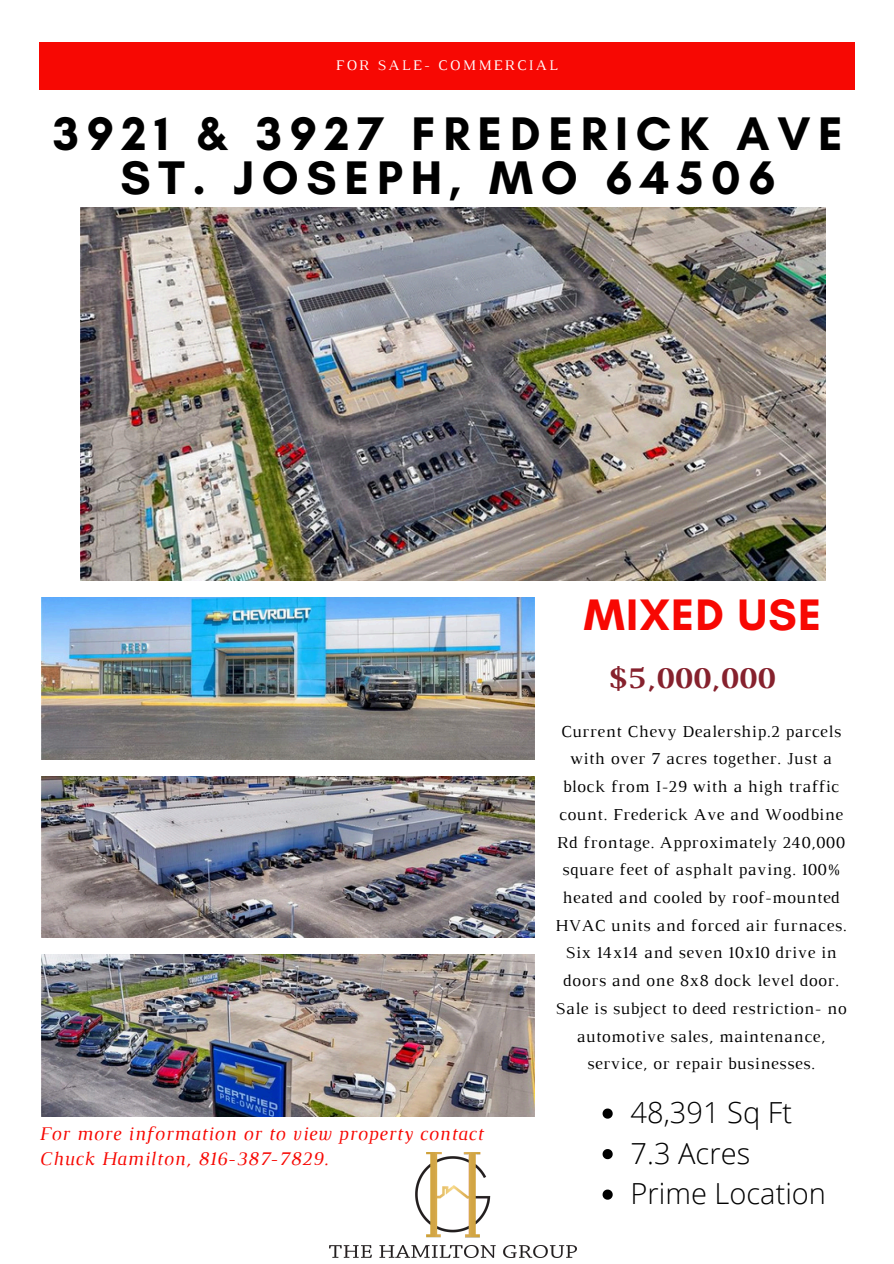
<style>
.page{position:relative;width:894px;height:1264px;background:#fff}
.page>*{position:absolute;margin:0;border:0;box-sizing:border-box;transform-origin:0 0}
.t1{font:700 48px/43.8px "Glacial Indifference";letter-spacing:.16em;color:#000;text-align:center}
.t2{font:700 44.85px "Glacial Indifference";letter-spacing:.03em;color:#f70803}
.t3{font:700 30.6px "Luthier";letter-spacing:.03em;color:#86212d}
.t4{font:300 28.95px "Open Sans";color:#000}
.t5{font:italic 19.65px/24.6px "Luthier";letter-spacing:.03em;color:#f70803}
.t6{font:17.1px/27.8px "Luthier";letter-spacing:.03em;color:#000;text-align:center}
.t7{font:15px "Luthier";letter-spacing:.14em;color:#fff}
</style>
<div class="page">
<div style="left:39px;top:43px;width:815px;height:47px;background:#f70803"></div>
<img style="left:42px;top:597px;width:492px;height:162px">
<img style="left:42px;top:776px;width:492px;height:161px">
<img style="left:42px;top:954px;width:492px;height:162px">
<img style="left:80px;top:207px;width:745px;height:373px">
<img style="left:329px;top:1152px;width:247px;height:104px">
<svg style="left:602px;top:1108px;width:10px;height:10px"></svg>
<svg style="left:602px;top:1149px;width:10px;height:10px"></svg>
<svg style="left:602px;top:1189px;width:10px;height:10px"></svg>
<p class="t7" style="left:335px;top:60px;width:224px">FOR SALE- COMMERCIAL</p>
<h2 class="t1" style="left:53px;top:111px;width:791px">3921 &amp; 3927 FREDERICK AVE<br>ST. JOSEPH, MO 64506</h2>
<p class="t2" style="left:583px;top:587px;width:239px">MIXED USE</p>
<h1 class="t3" style="left:607px;top:666px;width:168px">$5,000,000</h1>
<h3 class="t5" style="left:39px;top:1122px;width:445px">For more information or to view property contact<br>Chuck Hamilton, 816-387-7829.</h3>
<p class="t6" style="left:555px;top:718px;width:292px">Current Chevy Dealership.2 parcels with over 7 acres together. Just a block from I-29 with a high traffic count. Frederick Ave and Woodbine Rd frontage. Approximately 240,000 square feet of asphalt paving. 100% heated and cooled by roof-mounted HVAC units and forced air furnaces.<br>Six 14x14 and seven 10x10 drive in doors and one 8x8 dock level door.<br>Sale is subject to deed restriction- no automotive sales, maintenance, service, or repair businesses.</p>
<h3 class="t4" style="left:630px;top:1092px;width:163px">48,391 Sq Ft</h3>
<p class="t4" style="left:630px;top:1132px;width:121px">7.3 Acres</p>
<p class="t4" style="left:630px;top:1173px;width:197px">Prime Location</p>
</div>
